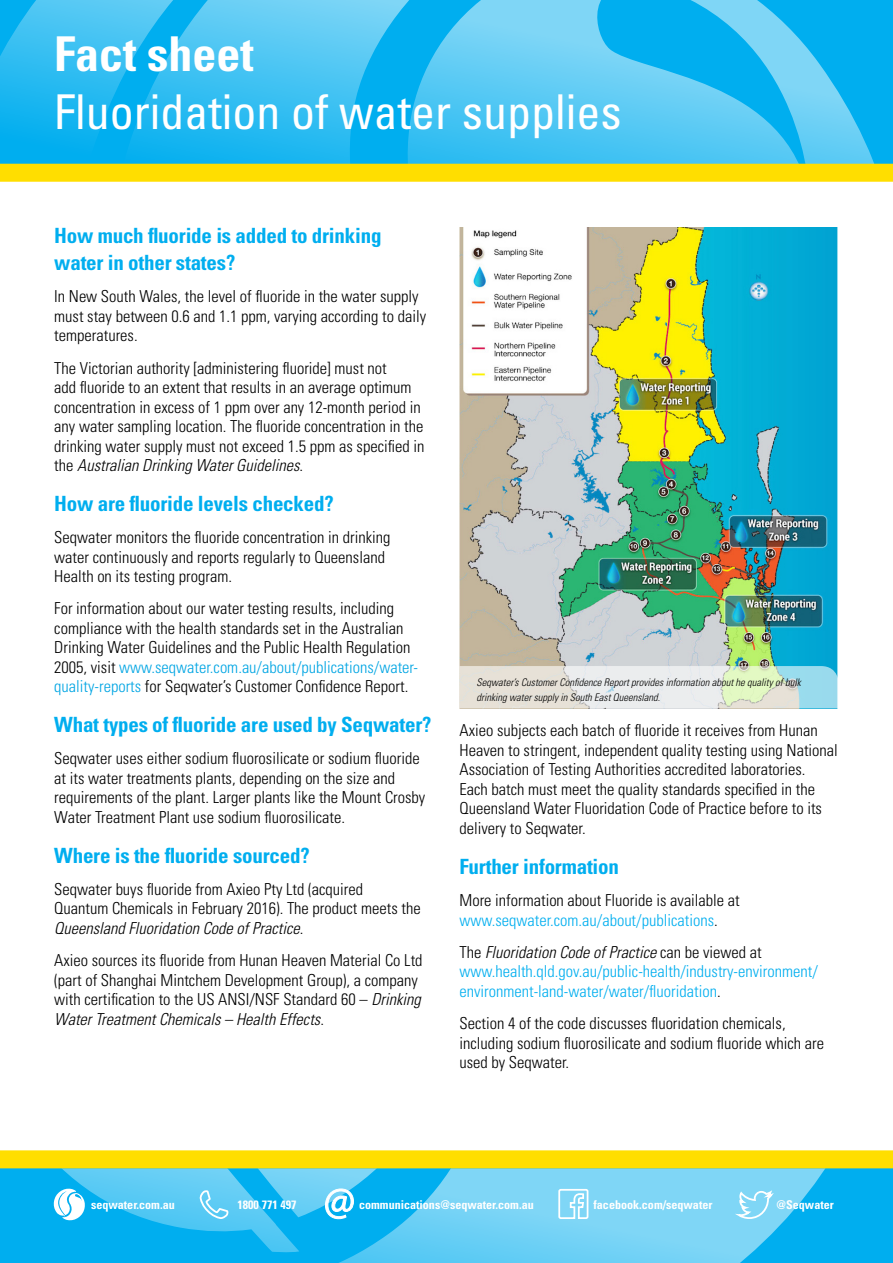
<style>
.page{position:relative;width:893px;height:1263px;background:#fff}
.page>*{position:absolute;margin:0;border:0;box-sizing:border-box;transform-origin:0 0}
.t1{font:condensed 48px/57.6px "Univers LT Std";color:#fff}
.Heading_2{font:700 condensed 21px/27px "Univers LT Std";letter-spacing:-.01em;color:#00aeef}
.Body_text{font:300 condensed 16.5px/19.5px "Univers LT Std";color:#000}
.Body_text-2{font:300 condensed 16.5px/19.5px "Univers LT Std";color:#00aeef}
.Subheading{font:700 condensed 12.15px "Univers LT Std";color:#fff}
.Body_text-3{font:italic 300 condensed 10.5px/15px "Univers LT Std";color:#000}
.s1{font-weight:700}
.s2{font-style:italic}
.s3{color:#00a5e3}
.s4{color:#00aeef}
.s5{color:#000}
.s6{font-style:italic;color:#000}
</style>
<div class="page">
<svg style="left:0;top:1168px;width:893px;height:95px;background:#41c2f1"></svg>
<div style="left:0;top:1150px;width:893px;height:18px;background:#ffde00"></div>
<svg style="left:0;top:0;width:893px;height:164px;background:#38bff1"></svg>
<div style="left:0;top:164px;width:893px;height:18px;background:#ffde00"></div>
<svg style="left:199px;top:1190px;width:30px;height:29px"></svg>
<svg style="left:53px;top:1188px;width:32px;height:33px"></svg>
<svg style="left:325px;top:1188px;width:29px;height:31px"></svg>
<svg style="left:557px;top:1188px;width:32px;height:32px"></svg>
<svg style="left:731px;top:1188px;width:43px;height:32px"></svg>
<img style="left:459px;top:228px;width:379px;height:438px">
<svg style="left:459px;top:666px;width:379px;height:42px;background:#dce6df"></svg>
<p class="t1" style="left:54px;top:25px;width:569px"><span class="s1">Fact sheet<br></span>Fluoridation of water supplies</p>
<p class="Heading_2" style="left:54px;top:222px;width:329px">How much fluoride is added to drinking water in other states?</p>
<p class="Body_text" style="left:54px;top:287px;width:373px">In New South Wales, the level of fluoride in the water supply must stay between 0.6 and 1.1 ppm, varying according to daily temperatures.</p>
<p class="Body_text" style="left:54px;top:358px;width:372px">The Victorian authority [administering fluoride] must not<br>add fluoride to an extent that results in an average optimum concentration in excess of 1 ppm over any 12-month period in any water sampling location. The fluoride concentration in the drinking water supply must not exceed 1.5 ppm as specified in the <span class="s2">Australian Drinking Water Guidelines</span>.</p>
<p class="Heading_2" style="left:54px;top:490px;width:281px">How are fluoride levels checked?</p>
<p class="Body_text" style="left:54px;top:528px;width:338px">Seqwater monitors the fluoride concentration in drinking water continuously and reports regularly to Queensland<br>Health on its testing program.</p>
<p class="Body_text" style="left:54px;top:599px;width:365px">For information about our water testing results, including compliance with the health standards set in the Australian Drinking Water Guidelines and the Public Health Regulation 2005, visit <span class="s3">www.seqwater.com.au/about/publications/water&shy;quality-reports</span> for Seqwater’s Customer Confidence Report.</p>
<p class="Heading_2" style="left:54px;top:711px;width:379px">What types of fluoride are used by Seqwater?</p>
<p class="Body_text" style="left:54px;top:749px;width:373px">Seqwater uses either sodium fluorosilicate or sodium fluoride at its water treatments plants, depending on the size and requirements of the plant. Larger plants like the Mount Crosby Water Treatment Plant use sodium fluorosilicate.</p>
<p class="Heading_2" style="left:54px;top:842px;width:257px">Where is the fluoride sourced?</p>
<p class="Body_text" style="left:54px;top:879px;width:368px">Seqwater buys fluoride from Axieo Pty Ltd (acquired<br>Quantum Chemicals in February 2016). The product meets the<br><span class="s2">Queensland Fluoridation Code of Practice</span>.</p>
<p class="Body_text" style="left:54px;top:951px;width:370px">Axieo sources its fluoride from Hunan Heaven Material Co Ltd (part of Shanghai Mintchem Development Group), a company with certification to the US ANSI/NSF Standard 60 – <span class="s2">Drinking Water Treatment Chemicals – Health Effects</span>.</p>
<p class="Body_text-3" style="left:476px;top:675px;width:326px">Seqwater’s Customer Confidence Report provides information about he quality of bulk drinking water supply in South East Queensland.</p>
<p class="Body_text" style="left:459px;top:721px;width:380px">Axieo subjects each batch of fluoride it receives from Hunan Heaven to stringent, independent quality testing using National Association of Testing Authorities accredited laboratories.<br>Each batch must meet the quality standards specified in the Queensland Water Fluoridation Code of Practice before to its delivery to Seqwater.</p>
<p class="Heading_2" style="left:459px;top:853px;width:161px">Further information</p>
<p class="Body_text" style="left:459px;top:890px;width:282px">More information about Fluoride is available at <span class="s4">www.seqwater.com.au/about/publications</span>.</p>
<p class="Body_text-2" style="left:459px;top:942px;width:360px"><span class="s5">The</span> <span class="s6">Fluoridation Code of Practice</span> <span class="s5">can be viewed at </span>www.health.qld.gov.au/public-health/industry-environment/ environment-land-water/water/fluoridation<span class="s5">.</span></p>
<p class="Body_text" style="left:459px;top:1013px;width:366px">Section 4 of the code discusses fluoridation chemicals, including sodium fluorosilicate and sodium fluoride which are used by Seqwater.</p>
<p class="Subheading" style="left:91px;top:1197px;width:85px">seqwater.com.au</p>
<p class="Subheading" style="left:237px;top:1197px;width:61px">1800 771 497</p>
<p class="Subheading" style="left:359px;top:1197px;width:176px">communications@seqwater.com.au</p>
<p class="Subheading" style="left:594px;top:1197px;width:120px">facebook.com/seqwater</p>
<p class="Subheading" style="left:776px;top:1197px;width:59px">@Seqwater</p>
</div>
